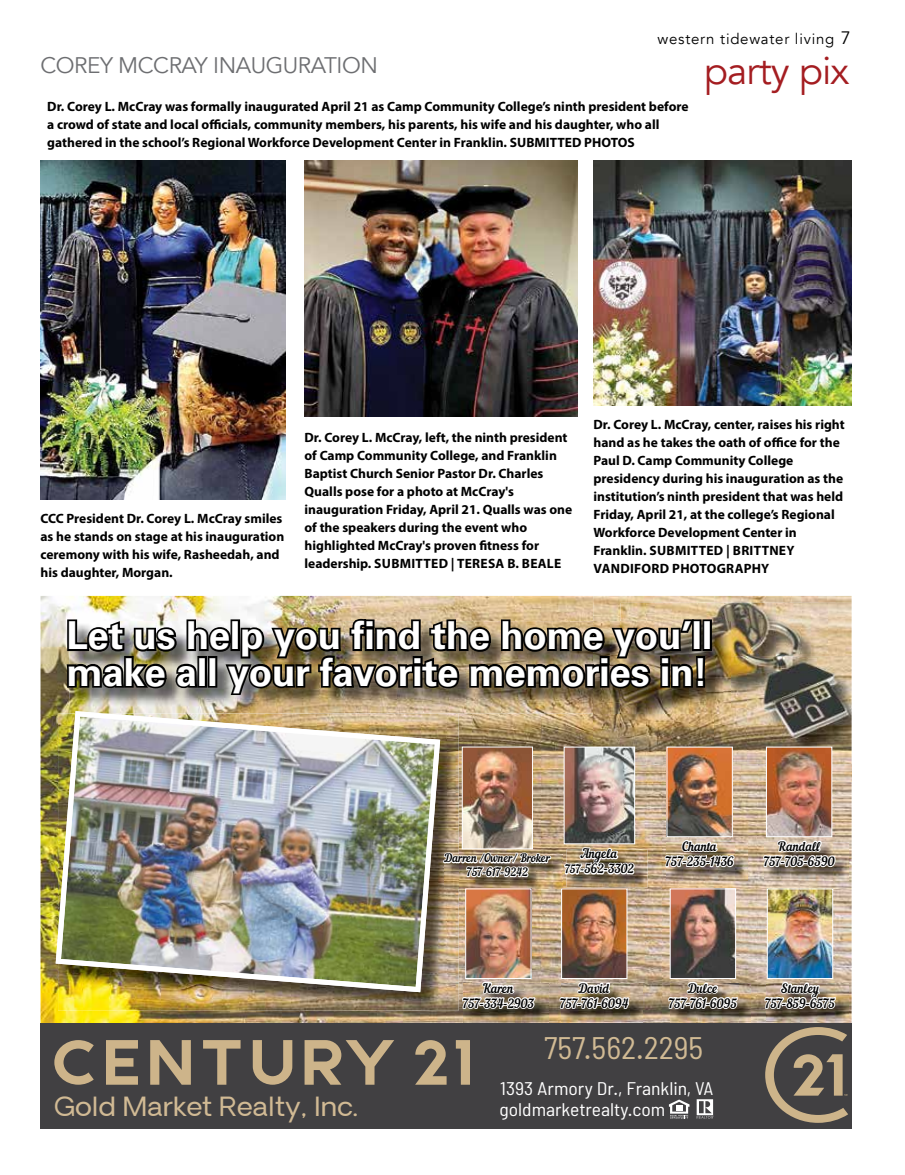
<style>
.page{position:relative;width:905px;height:1175px;background:#fff}
.page>*{position:absolute;margin:0;border:0;box-sizing:border-box;transform-origin:0 0}
.t1{font:39px "Avenir";letter-spacing:-.02em;color:#a41d21}
.t2{font:700 38.4px/36.6px "Univers LT Std";letter-spacing:-.01em;color:#fff}
.t3{font:semi-condensed 31.05px "Barlow";color:#d1ba94}
.t4{font:25.8px "Oakes Grotesk";color:#d1ba94;scale:1.08 1}
.t5{font:22.5px "Avenir";letter-spacing:-.02em;color:#6d6e71}
.t6{font:semi-condensed 18.3px/20.9px "Barlow";color:#fff;scale:1.08 1}
.t7{font:15px "Avenir";letter-spacing:.05em;color:#000}
.t8{font:700 13.5px/18px "Myriad Pro";color:#000}
.t9{font:12.6px/15.1px "Nautilus Pompilius";color:#000;text-align:center}
.t10{font:11.55px/13.8px "Nautilus Pompilius";color:#000;text-align:center}
.s1{font-size:18px}
.s2{font-size:11.55px}
</style>
<div class="page">
<img style="left:40px;top:596px;width:811px;height:532px">
<div style="left:41px;top:1023px;width:810px;height:105px;background:#414042"></div>
<svg style="left:765px;top:1027px;width:83px;height:95px"></svg>
<svg style="left:253px;top:1040px;width:39px;height:44px"></svg>
<svg style="left:54px;top:1040px;width:40px;height:44px"></svg>
<svg style="left:150px;top:1040px;width:41px;height:44px"></svg>
<svg style="left:203px;top:1040px;width:37px;height:44px"></svg>
<svg style="left:106px;top:1040px;width:32px;height:44px"></svg>
<svg style="left:304px;top:1040px;width:90px;height:44px"></svg>
<svg style="left:415px;top:1040px;width:31px;height:44px"></svg>
<svg style="left:456px;top:1040px;width:14px;height:44px"></svg>
<svg style="left:696px;top:1099px;width:18px;height:19px"></svg>
<svg style="left:669px;top:1099px;width:20px;height:19px"></svg>
<img style="left:58px;top:713px;width:400px;height:297px">
<img style="left:56px;top:711px;width:384px;height:281px">
<img style="left:635px;top:764px;width:216px;height:18px">
<img style="left:593px;top:596px;width:258px;height:21px">
<img style="left:593px;top:713px;width:119px;height:51px">
<img style="left:620px;top:603px;width:231px;height:53px">
<img style="left:712px;top:656px;width:139px;height:108px">
<img style="left:565px;top:748px;width:68px;height:81px">
<div style="left:563px;top:746px;width:72px;height:98px;border:1px solid #fff"></div>
<img style="left:566px;top:849px;width:81px;height:38px">
<img style="left:564px;top:829px;width:71px;height:46px">
<img style="left:464px;top:748px;width:67px;height:89px">
<div style="left:462px;top:746px;width:71px;height:103px;border:1px solid #fff"></div>
<img style="left:445px;top:854px;width:118px;height:34px">
<svg style="left:442px;top:837px;width:110px;height:41px"></svg>
<img style="left:668px;top:748px;width:62px;height:77px">
<img style="left:666px;top:842px;width:81px;height:38px">
<img style="left:664px;top:825px;width:71px;height:43px">
<img style="left:767px;top:748px;width:63px;height:77px">
<div style="left:765px;top:746px;width:67px;height:91px;border:1px solid #fff"></div>
<img style="left:764px;top:842px;width:84px;height:38px">
<svg style="left:762px;top:825px;width:74px;height:43px"></svg>
<img style="left:467px;top:890px;width:62px;height:77px">
<div style="left:465px;top:888px;width:66px;height:91px;border:1px solid #fff"></div>
<img style="left:464px;top:983px;width:84px;height:39px">
<img style="left:461px;top:967px;width:76px;height:43px">
<img style="left:671px;top:890px;width:63px;height:78px">
<div style="left:669px;top:888px;width:67px;height:91px;border:1px solid #fff"></div>
<img style="left:670px;top:983px;width:80px;height:39px">
<svg style="left:667px;top:968px;width:71px;height:42px"></svg>
<img style="left:563px;top:890px;width:62px;height:87px">
<div style="left:561px;top:888px;width:66px;height:91px;border:1px solid #fff"></div>
<img style="left:561px;top:983px;width:81px;height:39px">
<svg style="left:559px;top:980px;width:71px;height:30px"></svg>
<img style="left:768px;top:890px;width:63px;height:77px">
<div style="left:766px;top:888px;width:67px;height:91px;border:1px solid #fff"></div>
<img style="left:766px;top:983px;width:82px;height:39px">
<img style="left:763px;top:967px;width:73px;height:44px">
<img style="left:69px;top:621px;width:661px;height:92px">
<img style="left:75px;top:711px;width:28px;height:2px">
<div style="left:702px;top:619px;width:10px;height:32px;border:4px solid #000"></div>
<img style="left:304px;top:160px;width:273px;height:256px">
<img style="left:593px;top:160px;width:258px;height:245px">
<img style="left:40px;top:160px;width:245px;height:340px">
<img style="left:65px;top:617px;width:642px;height:80px">
<p class="t7" style="left:657px;top:30px;width:195px">western tidewater living <span class="s1">7</span></p>
<h1 class="t1" style="left:704px;top:47px;width:147px">party pix</h1>
<h3 class="t5" style="left:40px;top:52px;width:339px">COREY MCCRAY INAUGURATION</h3>
<p class="t8" style="left:47px;top:97px;width:643px">Dr. Corey L. McCray was formally inaugurated April 21 as Camp Community College’s ninth president before a crowd of state and local officials, community members, his parents, his wife and his daughter, who all gathered in the school’s Regional Workforce Development Center in Franklin. SUBMITTED PHOTOS</p>
<p class="t8" style="left:40px;top:508px;width:245px">CCC President Dr. Corey L. McCray smiles as he stands on stage at his inauguration ceremony with his wife, Rasheedah, and his daughter, Morgan.</p>
<p class="t8" style="left:304px;top:428px;width:269px">Dr. Corey L. McCray, left, the ninth president of Camp Community College, and Franklin Baptist Church Senior Pastor Dr. Charles Qualls pose for a photo at McCray's inauguration Friday, April 21. Qualls was one of the speakers during the event who highlighted McCray's proven fitness for leadership. SUBMITTED | TERESA B. BEALE</p>
<p class="t8" style="left:593px;top:415px;width:253px">Dr. Corey L. McCray, center, raises his right hand as he takes the oath of office for the Paul D. Camp Community College presidency during his inauguration as the institution’s ninth president that was held Friday, April 21, at the college’s Regional Workforce Development Center in Franklin. SUBMITTED | BRITTNEY VANDIFORD PHOTOGRAPHY</p>
<h2 class="t2" style="left:66px;top:617px;width:647px">Let us help you nd the home you’ll make all your favorite memories in!</h2>
<p class="t10" style="left:444px;top:852px;width:107px">Darren /Owner/ Broker<br>757-617-9242</p>
<p class="t9" style="left:565px;top:847px;width:70px">Angela<br><span class="s2">757-</span>562-3302</p>
<p class="t9" style="left:665px;top:839px;width:70px">Chanta<br>757-235-1436</p>
<p class="t9" style="left:763px;top:839px;width:72px">Randall<br>757-705-6590</p>
<h3 class="t4" style="left:54px;top:1089px;width:282px">Gold Market Realty, Inc.</h3>
<p class="t9" style="left:463px;top:981px;width:73px">Karen<br>757-334-2903</p>
<p class="t9" style="left:669px;top:981px;width:69px">Dulce<br>757-761-6095</p>
<p class="t9" style="left:560px;top:981px;width:69px">David<br>757-761-6094</p>
<p class="t9" style="left:765px;top:981px;width:71px">Stanley<br>757-859-6575</p>
<h3 class="t3" style="left:544px;top:1028px;width:161px">757.562.2295</h3>
<h3 class="t6" style="left:499px;top:1077px;width:200px">1393 Armory Dr., Franklin, VA goldmarketrealty.com</h3>
</div>
